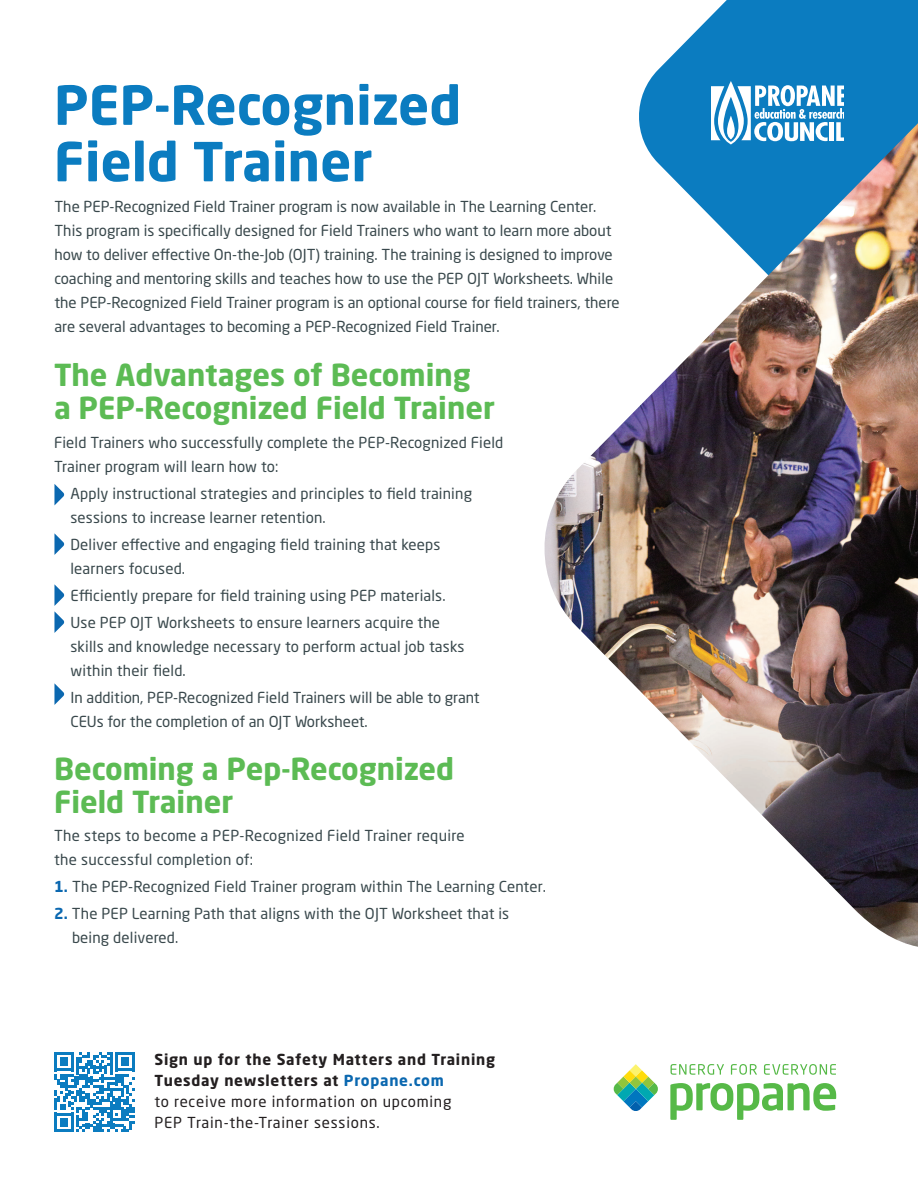
<style>
.page{position:relative;width:918px;height:1188px;background:#fff}
.page>*{position:absolute;margin:0;border:0;box-sizing:border-box;transform-origin:0 0}
.t1{font:700 53.1px/56.4px "Neo Sans W1 G";color:#0b7cc0}
.t2{font:700 30px/33px "Neo Sans W1 G";color:#5cbb54}
.t3{font:15px/24px "Neo Sans W1 G";color:#39484c}
.t4{font:15px/21px "Neo Sans W1 G";letter-spacing:.05em;color:#231f20}
.t5{font:15px/24px "Neo Sans W1 G";letter-spacing:.02em;color:#39484c}
.s1{font-weight:700;color:#0b68b0}
.s2{font-weight:700}
</style>
<div class="page">
<svg style="left:639px;top:0;width:279px;height:123px;background:#2d8ec8"></svg>
<img style="left:544px;top:123px;width:374px;height:824px">
<svg style="left:711px;top:81px;width:133px;height:63px"></svg>
<svg style="left:613px;top:1064px;width:45px;height:47px"></svg>
<svg style="left:670px;top:1083px;width:166px;height:37px"></svg>
<svg style="left:671px;top:1064px;width:53px;height:11px"></svg>
<svg style="left:731px;top:1064px;width:26px;height:11px"></svg>
<svg style="left:764px;top:1064px;width:72px;height:11px"></svg>
<svg style="left:54px;top:484px;width:10px;height:21px"></svg>
<svg style="left:54px;top:533px;width:10px;height:22px"></svg>
<svg style="left:54px;top:584px;width:10px;height:49px"></svg>
<svg style="left:54px;top:683px;width:10px;height:22px"></svg>
<svg style="left:55px;top:1052px;width:79px;height:80px"></svg>
<h1 class="t1" style="left:54px;top:76px;width:409px">PEP-Recognized<br>Field Trainer</h1>
<p class="t3" style="left:54px;top:194px;width:567px">The PEP-Recognized Field Trainer program is now available in The Learning Center.<br>This program is specifically designed for Field Trainers who want to learn more about how to deliver effective On-the-Job (OJT) training. The training is designed to improve coaching and mentoring skills and teaches how to use the PEP OJT Worksheets. While the PEP-Recognized Field Trainer program is an optional course for field trainers, there are several advantages to becoming a PEP-Recognized Field Trainer.</p>
<h2 class="t2" style="left:54px;top:358px;width:442px">The Advantages of Becoming a PEP-Recognized Field Trainer</h2>
<p class="t3" style="left:54px;top:430px;width:451px">Field Trainers who successfully complete the PEP-Recognized Field<br>Trainer program will learn how to:</p>
<p class="t3" style="left:70px;top:481px;width:403px">Apply instructional strategies and principles to field training sessions to increase learner retention.</p>
<p class="t3" style="left:70px;top:532px;width:371px">Deliver effective and engaging field training that keeps learners focused.</p>
<p class="t3" style="left:70px;top:582px;width:377px;line-height:27px">Efficiently prepare for field training using PEP materials.<br>Use PEP OJT Worksheets to ensure learners acquire the</p>
<p class="t3" style="left:70px;top:634px;width:396px">skills and knowledge necessary to perform actual job tasks within their field.</p>
<p class="t3" style="left:70px;top:685px;width:411px">In addition, PEP-Recognized Field Trainers will be able to grant<br>CEUs for the completion of an OJT Worksheet.</p>
<h2 class="t2" style="left:54px;top:751px;width:402px">Becoming a Pep-Recognized<br>Field Trainer</h2>
<p class="t5" style="left:54px;top:823px;width:412px">The steps to become a PEP-Recognized Field Trainer require the successful completion of:</p>
<p class="t3" style="left:54px;top:874px;width:493px"><span class="s1">1.</span> The PEP-Recognized Field Trainer program within The Learning Center.</p>
<p class="t3" style="left:72px;top:901px;width:439px;text-indent:-18px"><span class="s1">2.</span> The PEP Learning Path that aligns with the OJT Worksheet that is being delivered.</p>
<p class="t4" style="left:154px;top:1049px;width:342px"><span class="s2">Sign up for the Safety Matters and Training Tuesday newsletters at</span> <span class="s1">Propane.com<br></span>to receive more information on upcoming<br>PEP Train-the-Trainer sessions.</p>
</div>
